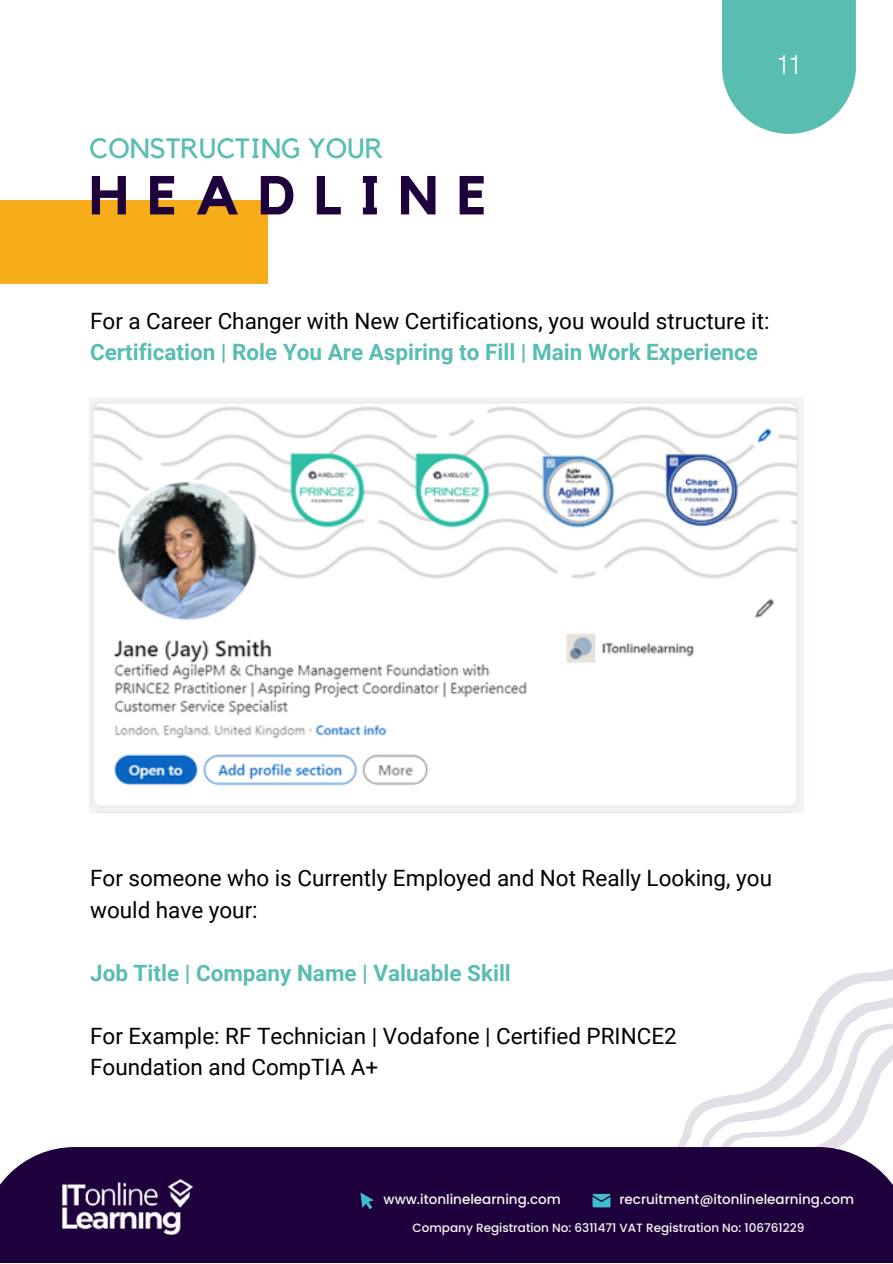
<style>
.page{position:relative;width:893px;height:1264px;background:#fff}
.page>*{position:absolute;margin:0;border:0;box-sizing:border-box;transform-origin:0 0}
.t1{font:700 54.3px "Kollektif";letter-spacing:.35em;color:#1e003c}
.t2{font:27.75px "Kollektif";color:#59bdb2}
.t3{font:27.3px "Garet";color:#fff}
.t4{font:22.5px/31.5px "Roboto";color:#000}
.t5{font:700 22.5px "Roboto";color:#59bdb2}
.t6{font:500 13.5px "Poppins";color:#f8f8f1}
.t7{font:500 12px "Poppins";color:#f8f8f1}
</style>
<div class="page">
<div style="left:0;top:200px;width:268px;height:84px;background:#f7ad1a"></div>
<div style="left:722px;top:0;width:133px;height:134px;background:#59bdb2"></div>
<svg style="left:678px;top:969px;width:214px;height:177px"></svg>
<div style="left:0;top:1146px;width:892px;height:116px;background:#1e003c"></div>
<img style="left:62px;top:1178px;width:131px;height:57px">
<svg style="left:592px;top:1193px;width:18px;height:14px"></svg>
<svg style="left:360px;top:1192px;width:14px;height:17px"></svg>
<img style="left:89px;top:397px;width:714px;height:415px">
<p class="t2" style="left:89px;top:136px;width:295px">CONSTRUCTING YOUR</p>
<h1 class="t1" style="left:89px;top:170px;width:398px">HEADLINE</h1>
<p class="t3" style="left:777px;top:45px;width:24px">11</p>
<p class="t4" style="left:90px;top:305px;width:680px">For a Career Changer with New Certifications, you would structure it:</p>
<p class="t5" style="left:90px;top:339px;width:669px">Certification | Role You Are Aspiring to Fill | Main Work Experience</p>
<p class="t4" style="left:90px;top:862px;width:683px">For someone who is Currently Employed and Not Really Looking, you would have your:</p>
<p class="t5" style="left:90px;top:959px;width:422px">Job Title | Company Name | Valuable Skill</p>
<p class="t4" style="left:90px;top:1020px;width:588px">For Example: RF Technician | Vodafone | Certified PRINCE2<br>Foundation and CompTIA A+</p>
<p class="t6" style="left:383px;top:1190px;width:179px">www.itonlinelearning.com</p>
<p class="t6" style="left:619px;top:1189px;width:236px">recruitment@itonlinelearning.com</p>
<p class="t7" style="left:412px;top:1219px;width:393px">Company Registration No: 6311471 VAT Registration No: 106761229</p>
</div>
